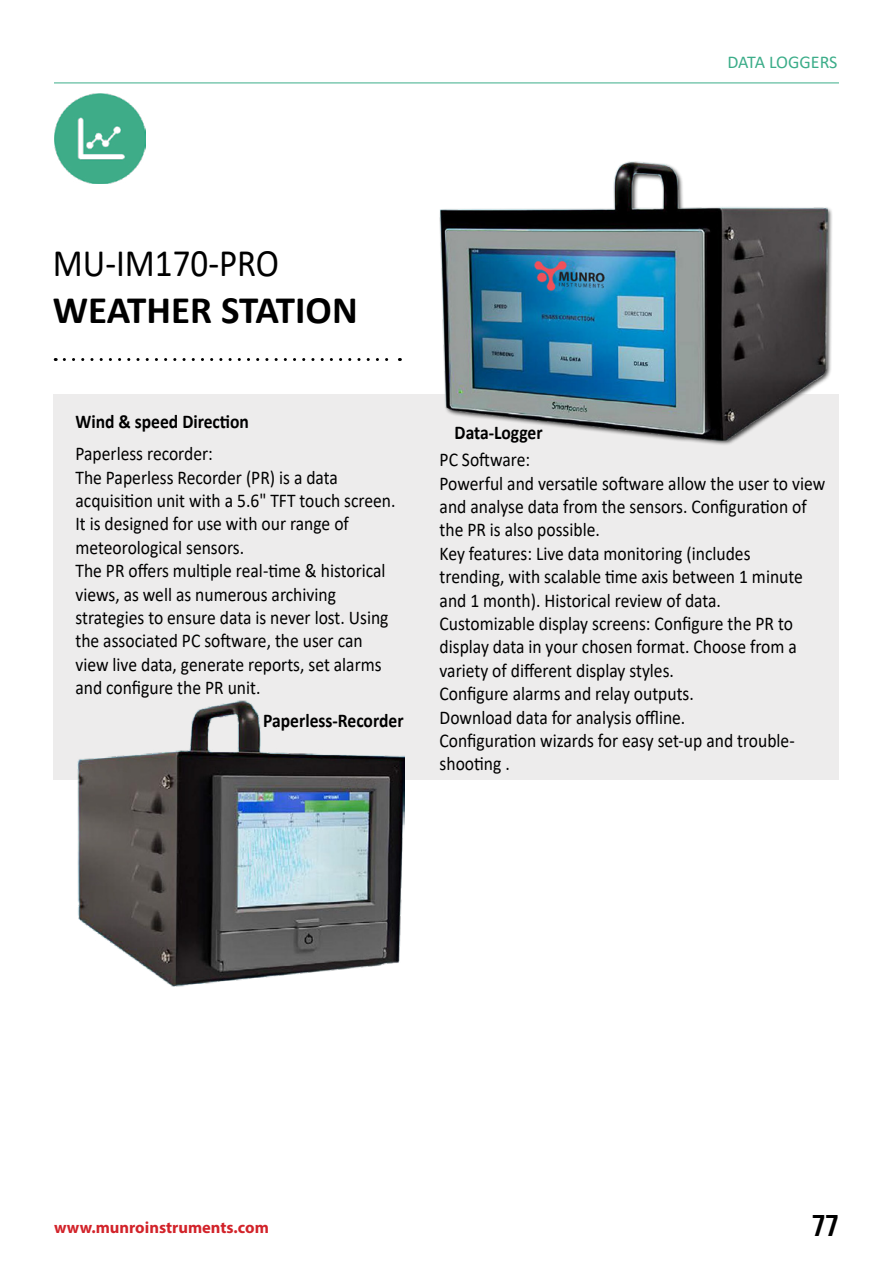
<style>
.page{position:relative;width:893px;height:1263px;background:#fff}
.page>*{position:absolute;margin:0;border:0;box-sizing:border-box;transform-origin:0 0}
.t1{font:700 39px "Calibri";color:#000}
.t2{font:39px "Calibri";color:#000;scale:.9 1}
.t3{font:30px "Bebas Neue";color:#000;scale:1.15 1}
.t4{font:19.5px/23.4px "Calibri";color:#000;scale:.9 1}
.t5{font:700 19.5px "Calibri";color:#000;scale:.9 1}
.t6{font:18px "Calibri";letter-spacing:-.015em;color:#3cad89}
.t7{font:700 16.5px "Myriad Pro";color:#d2232a}
</style>
<div class="page">
<hr style="left:54px;top:83px;width:785px;height:1px;background:#3cad89">
<svg style="left:64px;top:358px;width:336px;height:3px"></svg>
<div style="left:54px;top:395px;width:785px;height:385px;background:#edecec"></div>
<div style="left:438px;top:160px;width:395px;height:286px;background:#000;opacity:.75"></div>
<img style="left:440px;top:161px;width:387px;height:279px">
<img style="left:55px;top:93px;width:90px;height:91px">
<img style="left:77px;top:701px;width:328px;height:286px">
<p class="t6" style="left:727px;top:49px;width:112px">DATA LOGGERS</p>
<h1 class="t2" style="left:53px;top:236px;width:253px">MU-IM170-PRO</h1>
<h1 class="t1" style="left:53px;top:283px;width:306px">WEATHER STATION</h1>
<p class="t5" style="left:75px;top:408px;width:194px">Wind &amp; speed Direction</p>
<p class="t4" style="left:75px;top:442px;width:357px">Paperless recorder:<br>The Paperless Recorder (PR) is a data acquisition unit with a 5.6" TFT touch screen.<br>It is designed for use with our range of meteorological sensors.<br>The PR offers multiple real-time &amp; historical views, as well as numerous archiving strategies to ensure data is never lost. Using the associated PC software, the user can view live data, generate reports, set alarms and configure the PR unit.</p>
<p class="t5" style="left:263px;top:707px;width:157px">Paperless-Recorder</p>
<p class="t5" style="left:455px;top:419px;width:99px">Data-Logger</p>
<p class="t4" style="left:440px;top:448px;width:430px">PC Software:<br>Powerful and versatile software allow the user to view and analyse data from the sensors. Configuration of the PR is also possible.<br>Key features: Live data monitoring (includes<br>trending, with scalable time axis between 1 minute and 1 month). Historical review of data.<br>Customizable display screens: Configure the PR to display data in your chosen format. Choose from a variety of different display styles.<br>Configure alarms and relay outputs.<br>Download data for analysis offline.<br>Configuration wizards for easy set-up and trouble&shy;shooting .</p>
<p class="t7" style="left:54px;top:1217px;width:216px">www.munroinstruments.com</p>
<h2 class="t3" style="left:812px;top:1209px;width:25px">77</h2>
</div>
